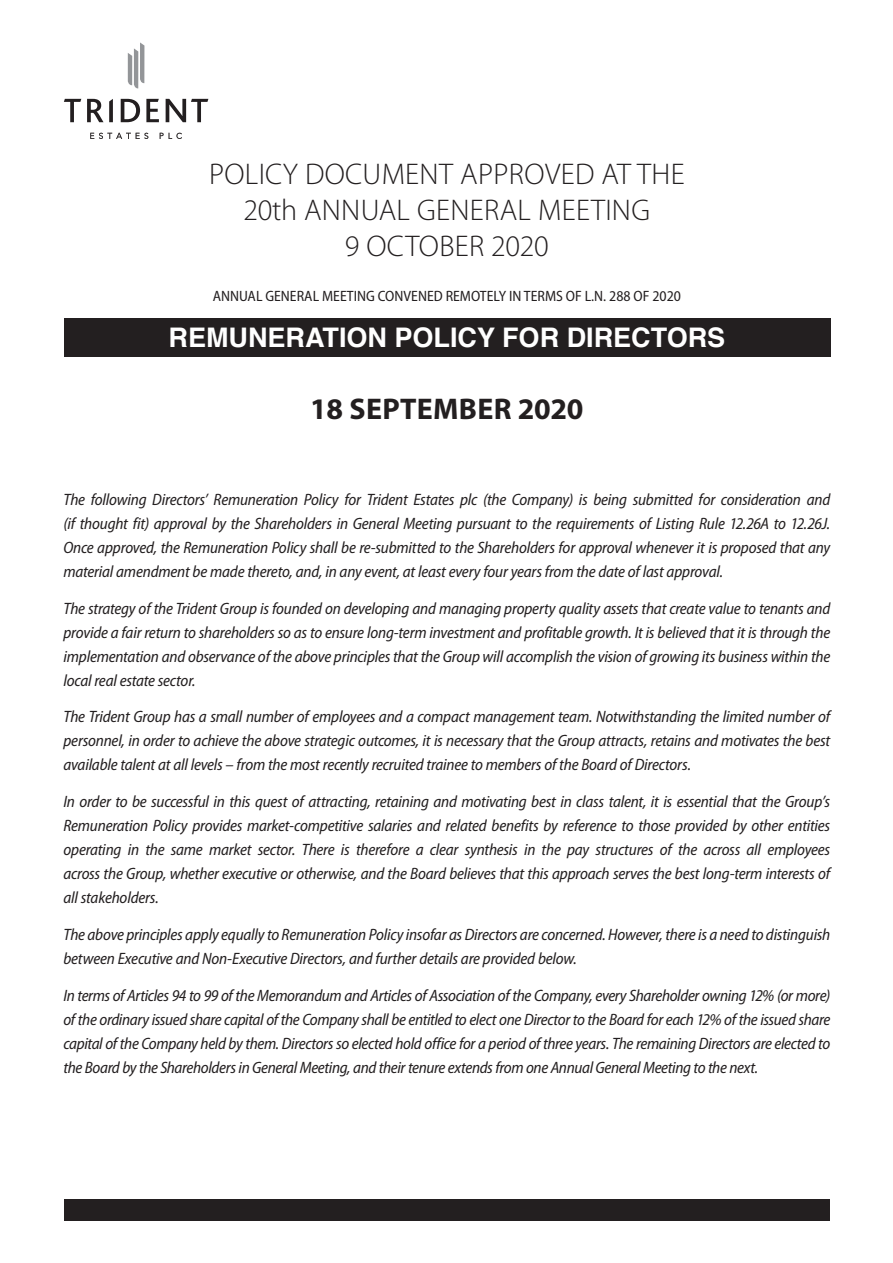
<style>
.page{position:relative;width:893px;height:1263px;background:#fff}
.page>*{position:absolute;margin:0;border:0;box-sizing:border-box;transform-origin:0 0}
.t1{font:300 30px "Myriad Pro";letter-spacing:.01em;color:#231f20}
.t2{font:700 30px "Myriad Pro";letter-spacing:.01em;color:#231f20}
.t3{font:700 27px "Helvetica";color:#fff}
.t4{font:italic semi-condensed 16.5px/24px "Myriad Pro";letter-spacing:-.015em;color:#231f20;text-align:justify}
.t5{font:semi-condensed 15px "Myriad Pro";color:#231f20}
</style>
<div class="page">
<div style="left:64px;top:1199px;width:765px;height:21px;background:#231f20"></div>
<svg style="left:64px;top:99px;width:17px;height:23px"></svg>
<svg style="left:87px;top:99px;width:26px;height:23px"></svg>
<svg style="left:121px;top:99px;width:19px;height:23px"></svg>
<svg style="left:146px;top:99px;width:13px;height:23px"></svg>
<svg style="left:166px;top:99px;width:42px;height:23px"></svg>
<svg style="left:90px;top:133px;width:58px;height:6px"></svg>
<svg style="left:160px;top:133px;width:22px;height:6px"></svg>
<svg style="left:128px;top:42px;width:16px;height:46px"></svg>
<div style="left:64px;top:318px;width:766px;height:38px;background:#231f20"></div>
<p class="t1" style="left:209px;top:158px;width:477px">POLICY DOCUMENT APPROVED AT THE</p>
<p class="t1" style="left:243px;top:194px;width:408px">20th ANNUAL GENERAL MEETING</p>
<p class="t1" style="left:345px;top:230px;width:205px">9 OCTOBER 2020</p>
<p class="t5" style="left:213px;top:287px;width:470px">ANNUAL GENERAL MEETING CONVENED REMOTELY IN TERMS OF L.N. 288 OF 2020</p>
<p class="t3" style="left:169px;top:316px;width:558px">REMUNERATION POLICY FOR DIRECTORS</p>
<p class="t2" style="left:310px;top:392px;width:275px">18 SEPTEMBER 2020</p>
<p class="t4" style="left:63px;top:488px;width:768px">The following Directors’ Remuneration Policy for Trident Estates plc (the Company) is being submitted for consideration and (if thought fit) approval by the Shareholders in General Meeting pursuant to the requirements of Listing Rule 12.26A to 12.26J.<br>Once approved, the Remuneration Policy shall be re-submitted to the Shareholders for approval whenever it is proposed that any material amendment be made thereto, and, in any event, at least every four years from the date of last approval.</p>
<p class="t4" style="left:63px;top:596px;width:768px">The strategy of the Trident Group is founded on developing and managing property quality assets that create value to tenants and provide a fair return to shareholders so as to ensure long-term investment and profitable growth. It is believed that it is through the implementation and observance of the above principles that the Group will accomplish the vision of growing its business within the local real estate sector.</p>
<p class="t4" style="left:63px;top:705px;width:768px">The Trident Group has a small number of employees and a compact management team. Notwithstanding the limited number of personnel, in order to achieve the above strategic outcomes, it is necessary that the Group attracts, retains and motivates the best available talent at all levels – from the most recently recruited trainee to members of the Board of Directors.</p>
<p class="t4" style="left:63px;top:790px;width:768px">In order to be successful in this quest of attracting, retaining and motivating best in class talent, it is essential that the Group’s Remuneration Policy provides market-competitive salaries and related benefits by reference to those provided by other entities operating in the same market sector. There is therefore a clear synthesis in the pay structures of the across all employees across the Group, whether executive or otherwise, and the Board believes that this approach serves the best long-term interests of all stakeholders.</p>
<p class="t4" style="left:63px;top:923px;width:768px">The above principles apply equally to Remuneration Policy insofar as Directors are concerned. However, there is a need to distinguish between Executive and Non-Executive Directors, and further details are provided below.</p>
<p class="t4" style="left:63px;top:983px;width:768px">In terms of Articles 94 to 99 of the Memorandum and Articles of Association of the Company, every Shareholder owning 12% (or more) of the ordinary issued share capital of the Company shall be entitled to elect one Director to the Board for each 12% of the issued share capital of the Company held by them. Directors so elected hold office for a period of three years. The remaining Directors are elected to the Board by the Shareholders in General Meeting, and their tenure extends from one Annual General Meeting to the next.</p>
</div>
